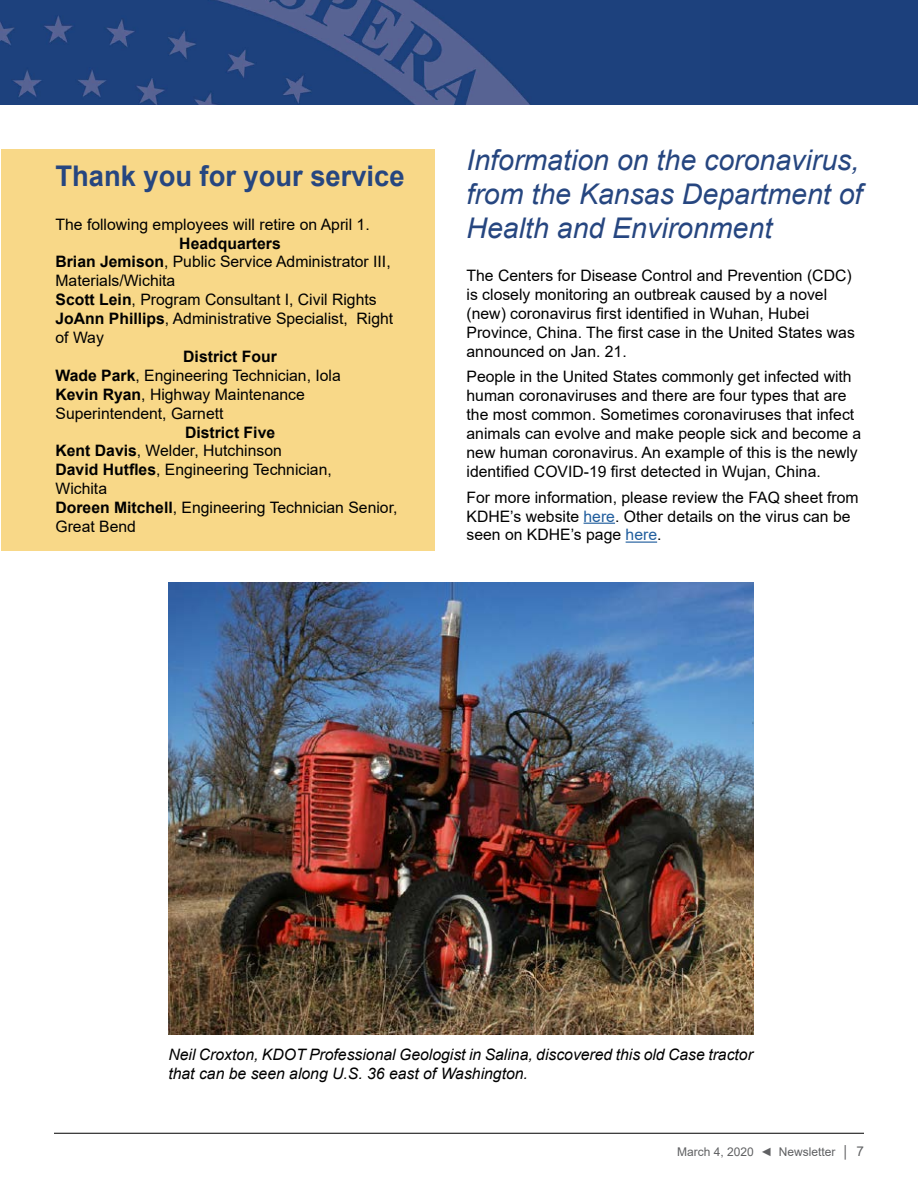
<style>
.page{position:relative;width:918px;height:1188px;background:#fff}
.page>*{position:absolute;margin:0;border:0;box-sizing:border-box;transform-origin:0 0}
.t1{font:italic 28.5px/34.2px "Arial";color:#264680;text-align:justify}
.t2{font:700 28.5px "Arial";color:#264680;scale:.96 1}
.t3{font:15.75px/18.9px "Arial";color:#000}
.t4{font:italic 15.75px/18.9px "Arial";color:#000}
.t5{font:12px "Arial";color:#606163}
.s1{font-weight:700}
.s2{color:#215e9e}
.s3{font-size:13.5px}
</style>
<div class="page">
<hr style="left:54px;top:1133px;width:810px;height:1px;background:#000">
<img style="left:0;top:0;width:711px;height:105px">
<div style="left:711px;top:0;width:207px;height:105px;background:#1c407c"></div>
<img style="left:168px;top:582px;width:585px;height:453px">
<div style="left:2px;top:149px;width:433px;height:401px;background:#f8d888"></div>
<hr style="left:584px;top:523px;width:31px;height:1px;background:#215e9e">
<hr style="left:626px;top:542px;width:31px;height:1px;background:#215e9e">
<h1 class="t2" style="left:56px;top:156px;width:365px">Thank you for your service</h1>
<p class="t3" style="left:56px;top:215px;width:316px">The following employees will retire on April 1.</p>
<p class="t3" style="left:56px;top:233px;width:339px;text-indent:124px"><span class="s1">Headquarters<br>Brian Jemison</span>, Public Service Administrator III,<br>Materials/Wichita<br><span class="s1">Scott Lein</span>, Program Consultant I, Civil Rights<br><span class="s1">JoAnn Phillips</span>, Administrative Specialist, Right of Way</p>
<p class="t3" style="left:56px;top:347px;width:287px;text-indent:128px"><span class="s1">District Four<br>Wade Park</span>, Engineering Technician, Iola<br><span class="s1">Kevin Ryan</span>, Highway Maintenance<br>Superintendent, Garnett</p>
<p class="t3" style="left:56px;top:422px;width:344px;text-indent:130px"><span class="s1">District Five<br>Kent Davis</span>, Welder, Hutchinson<br><span class="s1">David Hutfles</span>, Engineering Technician,<br>Wichita<br><span class="s1">Doreen Mitchell</span>, Engineering Technician Senior,<br>Great Bend</p>
<h1 class="t1" style="left:467px;top:143px;width:398px">Information on the coronavirus, from the Kansas Department of Health and Environment</h1>
<p class="t3" style="left:467px;top:266px;width:390px">The Centers for Disease Control and Prevention (CDC) is closely monitoring an outbreak caused by a novel (new) coronavirus first identified in Wuhan, Hubei Province, China. The first case in the United States was announced on Jan. 21.</p>
<p class="t3" style="left:467px;top:367px;width:396px">People in the United States commonly get infected with human coronaviruses and there are four types that are the most common. Sometimes coronaviruses that infect animals can evolve and make people sick and become a new human coronavirus. An example of this is the newly identified COVID-19 first detected in Wujan, China.</p>
<p class="t3" style="left:467px;top:488px;width:394px">For more information, please review the FAQ sheet from<br>KDHE’s website <span class="s2">here</span>. Other details on the virus can be seen on KDHE’s page <span class="s2">here</span>.</p>
<p class="t4" style="left:168px;top:1046px;width:586px">Neil Croxton, KDOT Professional Geologist in Salina, discovered this old Case tractor that can be seen along U.S. 36 east of Washington.</p>
<p class="t5" style="left:677px;top:1143px;width:188px">March 4, 2020 ◄ Newsletter │ <span class="s3">7</span></p>
</div>
